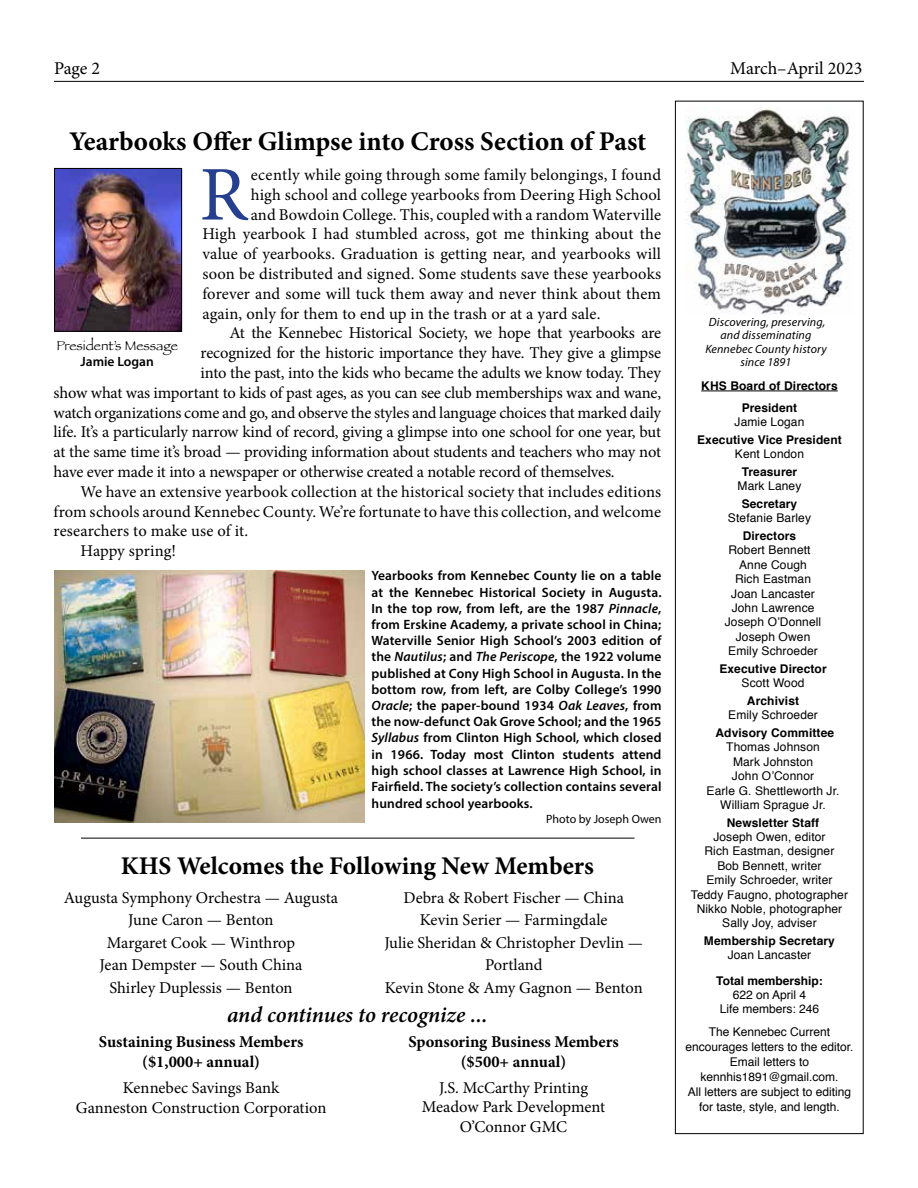
<style>
.page{position:relative;width:918px;height:1188px;background:#fff}
.page>*{position:absolute;margin:0;border:0;box-sizing:border-box;transform-origin:0 0}
.t1{font:77.4px "Minion Pro";color:#25408f}
.t2{font:700 27px "Minion Pro";color:#000}
.t3{font:700 25.5px "Minion Pro";color:#000}
.t4{font:italic 600 22.5px "Minion Pro";letter-spacing:-.005em;color:#000}
.t5{font:18px "Minion Pro";letter-spacing:-.005em;color:#000}
.t6{font:16.5px/22.5px "Minion Pro";color:#000;text-align:center}
.t7{font:700 16.5px/19.8px "Minion Pro";color:#000;text-align:center}
.t8{font:600 13.5px/16.2px "Myriad Pro";letter-spacing:.01em;color:#000;text-align:justify}
.t9{font:13.5px "Papyrus";color:#000}
.t10{font:12px/14.4px "Helvetica";letter-spacing:.01em;color:#000;text-align:center}
.t11{font:700 12px/21.9px "Helvetica";letter-spacing:.01em;color:#000;text-align:center}
.t12{font:italic 12px/13.5px "Myriad Pro";letter-spacing:.01em;color:#000;text-align:center}
.t13{font:12px "Myriad Pro";color:#000}
.s1{font-style:italic}
</style>
<div class="page">
<hr style="left:54px;top:81px;width:810px;height:1px;background:#000">
<img style="left:56px;top:170px;width:124px;height:160px">
<div style="left:54px;top:168px;width:128px;height:164px;border:1px solid #000"></div>
<svg style="left:675px;top:100px;width:189px;height:1034px"></svg>
<hr style="left:701px;top:391px;width:137px;height:1px;background:#000">
<img style="left:685px;top:108px;width:168px;height:207px">
<hr style="left:81px;top:838px;width:553px;height:1px;background:#000">
<img style="left:55px;top:570px;width:309px;height:252px">
<p class="t5" style="left:54px;top:56px;width:48px">Page 2</p>
<p class="t5" style="left:730px;top:56px;width:134px">March–April 2023</p>
<h2 class="t2" style="left:69px;top:122px;width:579px">Yearbooks Offer Glimpse into Cross Section of Past</h2>
<h1 class="t1" style="left:200px;top:143px;width:50px">R</h1>
<p class="t6" style="left:251px;top:163px;width:412px">ecently while going through some family belongings, I found</p>
<p class="t6" style="left:251px;top:183px;width:412px">high school and college yearbooks from Deering High School</p>
<p class="t6" style="left:251px;top:203px;width:412px">and Bowdoin College. This, coupled with a random Waterville</p>
<p class="t6" style="left:202px;top:223px;width:460px">High yearbook I had stumbled across, got me thinking about the</p>
<p class="t6" style="left:202px;top:243px;width:460px">value of yearbooks. Graduation is getting near, and yearbooks will</p>
<p class="t6" style="left:202px;top:262px;width:460px">soon be distributed and signed. Some students save these yearbooks</p>
<p class="t6" style="left:202px;top:282px;width:460px">forever and some will tuck them away and never think about them</p>
<p class="t6" style="left:202px;top:302px;width:400px">again, only for them to end up in the trash or at a yard sale.</p>
<p class="t6" style="left:229px;top:322px;width:433px">At the Kennebec Historical Society, we hope that yearbooks are</p>
<p class="t6" style="left:201px;top:342px;width:462px">recognized for the historic importance they have. They give a glimpse</p>
<p class="t6" style="left:201px;top:361px;width:462px">into the past, into the kids who became the adults we know today. They</p>
<p class="t6" style="left:54px;top:381px;width:609px">show what was important to kids of past ages, as you can see club memberships wax and wane,</p>
<p class="t6" style="left:54px;top:401px;width:609px">watch organizations come and go, and observe the styles and language choices that marked daily</p>
<p class="t6" style="left:54px;top:421px;width:609px">life. It’s a particularly narrow kind of record, giving a glimpse into one school for one year, but</p>
<p class="t6" style="left:54px;top:441px;width:609px">at the same time it’s broad — providing information about students and teachers who may not</p>
<p class="t6" style="left:54px;top:460px;width:563px">have ever made it into a newspaper or otherwise created a notable record of themselves.</p>
<p class="t6" style="left:81px;top:480px;width:582px">We have an extensive yearbook collection at the historical society that includes editions</p>
<p class="t6" style="left:54px;top:500px;width:609px">from schools around Kennebec County. We’re fortunate to have this collection, and welcome</p>
<p class="t6" style="left:54px;top:520px;width:196px">researchers to make use of it.</p>
<p class="t6" style="left:81px;top:540px;width:97px">Happy spring!</p>
<p class="t9" style="left:57px;top:338px;width:123px">President’s Message</p>
<p class="t8" style="left:81px;top:353px;width:75px">Jamie Logan</p>
<p class="t8" style="left:372px;top:568px;width:292px">Yearbooks from Kennebec County lie on a table at the Kennebec Historical Society in Augusta.<br>In the top row, from left, are the 1987 <span class="s1">Pinnacle</span>, from Erskine Academy, a private school in China; Waterville Senior High School’s 2003 edition of the <span class="s1">Nautilus</span>; and <span class="s1">The Periscope</span>, the 1922 volume published at Cony High School in Augusta. In the bottom row, from left, are Colby College’s 1990<br><span class="s1">Oracle</span>; the paper-bound 1934 <span class="s1">Oak Leaves</span>, from the now-defunct Oak Grove School; and the 1965<br><span class="s1">Syllabus</span> from Clinton High School, which closed in 1966. Today most Clinton students attend high school classes at Lawrence High School, in Fairfield. The society’s collection contains several hundred school yearbooks.</p>
<p class="t13" style="left:546px;top:811px;width:117px">Photo by Joseph Owen</p>
<h3 class="t3" style="left:121px;top:847px;width:475px">KHS Welcomes the Following New Members</h3>
<p class="t6" style="left:64px;top:886px;width:276px">Augusta Symphony Orchestra — Augusta<br>June Caron — Benton<br>Margaret Cook — Winthrop<br>Jean Dempster — South China<br>Shirley Duplessis — Benton</p>
<p class="t6" style="left:384px;top:886px;width:260px">Debra &amp; Robert Fischer — China<br>Kevin Serier — Farmingdale<br>Julie Sheridan &amp; Christopher Devlin —<br>Portland<br>Kevin Stone &amp; Amy Gagnon — Benton</p>
<h3 class="t4" style="left:227px;top:999px;width:262px">and continues to recognize ...</h3>
<p class="t7" style="left:99px;top:1032px;width:206px">Sustaining Business Members ($1,000+ annual)</p>
<p class="t6" style="left:76px;top:1078px;width:252px;line-height:19.8px">Kennebec Savings Bank<br>Ganneston Construction Corporation</p>
<p class="t7" style="left:408px;top:1032px;width:212px">Sponsoring Business Members ($500+ annual)</p>
<p class="t6" style="left:422px;top:1078px;width:185px;line-height:19.5px">J.S. McCarthy Printing<br>Meadow Park Development<br>O’Connor GMC</p>
<p class="t12" style="left:705px;top:315px;width:123px">Discovering, preserving, and disseminating<br>Kennebec County history since 1891</p>
<p class="t11" style="left:701px;top:375px;width:138px">KHS Board of Directors<br>President</p>
<p class="t10" style="left:735px;top:415px;width:71px">Jamie Logan</p>
<p class="t11" style="left:697px;top:429px;width:146px">Executive Vice President</p>
<p class="t10" style="left:735px;top:447px;width:71px">Kent London</p>
<p class="t11" style="left:742px;top:461px;width:57px">Treasurer</p>
<p class="t10" style="left:738px;top:479px;width:65px">Mark Laney</p>
<p class="t11" style="left:742px;top:493px;width:57px">Secretary</p>
<p class="t10" style="left:728px;top:511px;width:85px">Stefanie Barley</p>
<p class="t11" style="left:743px;top:525px;width:55px">Directors</p>
<p class="t10" style="left:725px;top:543px;width:98px">Robert Bennett<br>Anne Cough<br>Rich Eastman<br>Joan Lancaster<br>John Lawrence<br>Joseph O’Donnell<br>Joseph Owen<br>Emily Schroeder</p>
<p class="t11" style="left:719px;top:658px;width:109px">Executive Director</p>
<p class="t10" style="left:742px;top:676px;width:64px">Scott Wood</p>
<p class="t11" style="left:747px;top:690px;width:54px">Archivist</p>
<p class="t10" style="left:728px;top:708px;width:91px">Emily Schroeder</p>
<p class="t11" style="left:715px;top:722px;width:120px">Advisory Committee</p>
<p class="t10" style="left:707px;top:740px;width:134px">Thomas Johnson<br>Mark Johnston<br>John O’Connor<br>Earle G. Shettleworth Jr.<br>William Sprague Jr.</p>
<p class="t11" style="left:727px;top:812px;width:94px">Newsletter Staff</p>
<p class="t10" style="left:691px;top:830px;width:159px">Joseph Owen, editor<br>Rich Eastman, designer<br>Bob Bennett, writer<br>Emily Schroeder, writer<br>Teddy Faugno, photographer<br>Nikko Noble, photographer<br>Sally Joy, adviser</p>
<p class="t11" style="left:704px;top:930px;width:132px">Membership Secretary</p>
<p class="t10" style="left:728px;top:948px;width:85px">Joan Lancaster</p>
<p class="t11" style="left:716px;top:970px;width:108px">Total membership:</p>
<p class="t10" style="left:720px;top:988px;width:101px">622 on April 4<br>Life members: 246</p>
<p class="t10" style="left:685px;top:1025px;width:170px;line-height:15px">The Kennebec Current encourages letters to the editor.<br>Email letters to kennhis1891@gmail.com.<br>All letters are subject to editing for taste, style, and length.</p>
</div>
